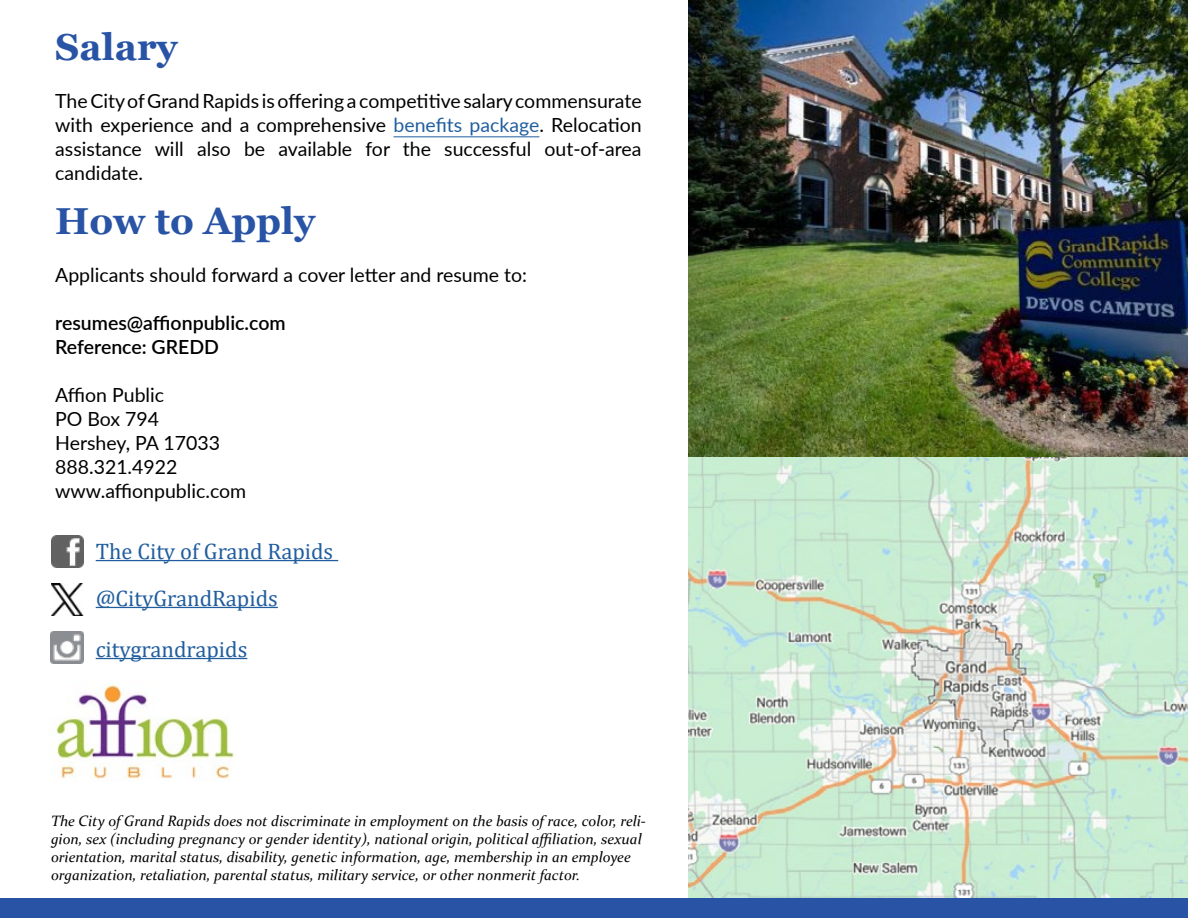
<style>
.page{position:relative;width:1188px;height:918px;background:#fff}
.page>*{position:absolute;margin:0;border:0;box-sizing:border-box;transform-origin:0 0}
.t1{font:700 37.5px "Georgia";color:#2954a5}
.t2{font:22.5px/47px "Cambria";color:#215e9e}
.t3{font:19.5px/24px "Lato";color:#000;text-align:justify}
.t4{font:600 19.5px/24px "Lato";color:#000}
.t5{font:italic 15px/18px "Constantia";color:#000}
.s1{color:#215e9e}
</style>
<div class="page">
<hr style="left:393px;top:136px;width:146px;height:1px;background:#215e9e">
<img style="left:51px;top:535px;width:33px;height:33px">
<img style="left:51px;top:583px;width:33px;height:33px">
<hr style="left:96px;top:560px;width:242px;height:1px;background:#215e9e">
<hr style="left:96px;top:607px;width:182px;height:1px;background:#215e9e">
<img style="left:51px;top:631px;width:33px;height:33px">
<hr style="left:96px;top:658px;width:151px;height:1px;background:#215e9e">
<img style="left:688px;top:0;width:500px;height:899px">
<img style="left:56px;top:684px;width:179px;height:98px">
<div style="left:0;top:899px;width:1188px;height:19px;background:#2954a5"></div>
<h1 class="t1" style="left:55px;top:23px;width:124px">Salary</h1>
<h3 class="t3" style="left:55px;top:88px;width:588px">The City of Grand Rapids is offering a competitive salary commensurate with experience and a comprehensive <span class="s1">benefits package</span>. Relocation assistance will also be available for the successful out-of-area candidate.</h3>
<h1 class="t1" style="left:55px;top:197px;width:261px">How to Apply</h1>
<h3 class="t3" style="left:55px;top:262px;width:473px">Applicants should forward a cover letter and resume to:</h3>
<h3 class="t4" style="left:55px;top:310px;width:232px">resumes@affionpublic.com<br>Reference: GREDD</h3>
<h3 class="t3" style="left:55px;top:382px;width:193px;text-align:left">Affion Public<br>PO Box 794<br>Hershey, PA 17033<br>888.321.4922 www.affionpublic.com</h3>
<h2 class="t2" style="left:96px;top:528px;width:239px">The City of Grand Rapids @CityGrandRapids</h2>
<h2 class="t2" style="left:96px;top:626px;width:153px">citygrandrapids</h2>
<p class="t5" style="left:51px;top:811px;width:597px">The City of Grand Rapids does not discriminate in employment on the basis of race, color, reli&shy;gion, sex (including pregnancy or gender identity), national origin, political affiliation, sexual orientation, marital status, disability, genetic information, age, membership in an employee organization, retaliation, parental status, military service, or other nonmerit factor.</p>
</div>
